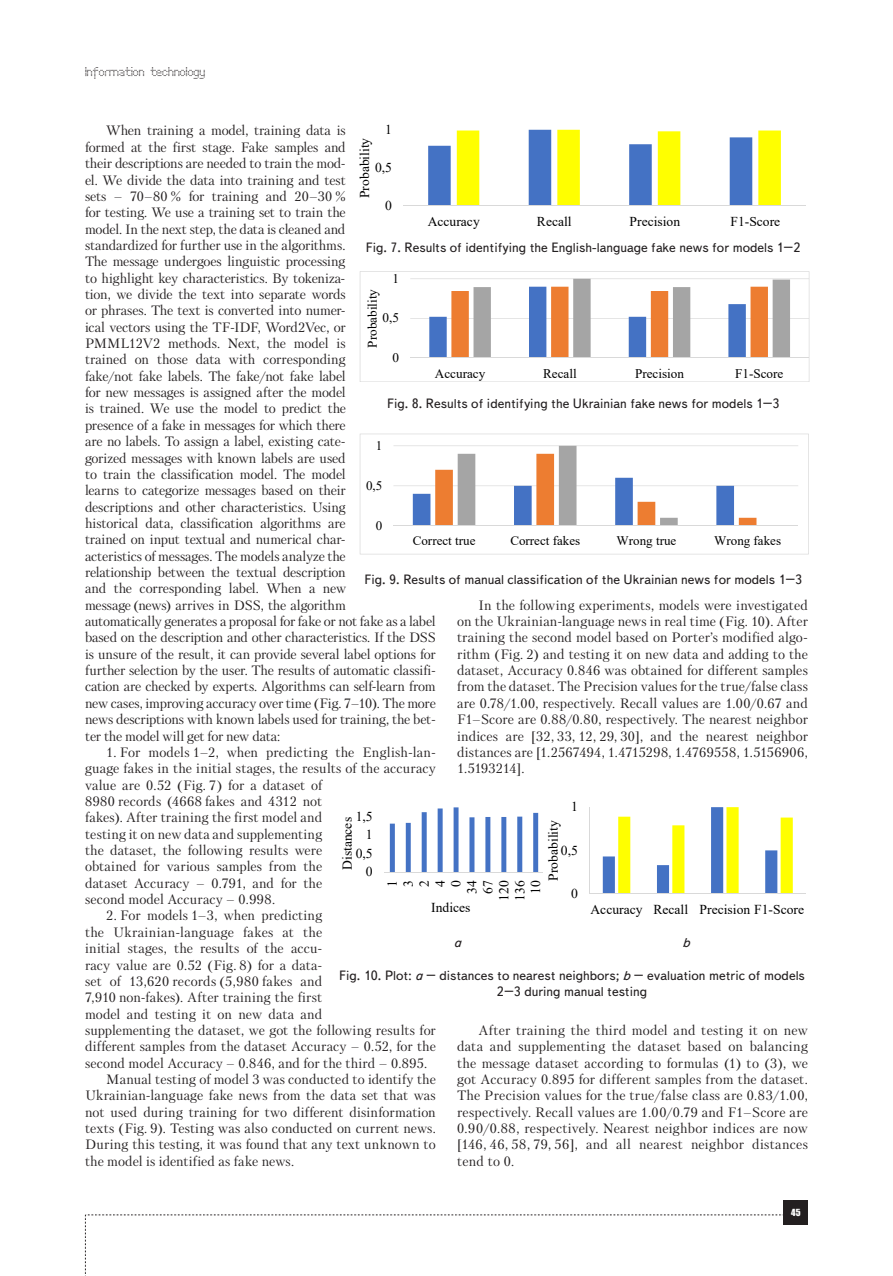
<style>
.page{position:relative;width:893px;height:1276px;background:#fff}
.page>*{position:absolute;margin:0;border:0;box-sizing:border-box;transform-origin:0 0}
.t1{font:13.65px/15.9px "Times New Roman";color:#000;text-align:right}
.Text__англ{font:13.5px/16.4px "Petersburg C";letter-spacing:-.005em;color:#231f20}
.Рисунок{font:13.5px/16.2px "Text Book C";color:#231f20;text-align:center}
.t2{font:13.5px "Times New Roman";color:#000}
.Рисунок-2{font:italic 13.5px "Text Book C";color:#231f20}
.t3{font:13.2px "Times New Roman";color:#000}
.t4{font:13.05px "Times New Roman";color:#000}
.t5{font:12px "Perfo";letter-spacing:.015em;color:#231f20}
.t6{font:9px "Impact";color:#fff}
.s1{font-style:italic}
</style>
<div class="page">
<svg style="left:85px;top:1214px;width:699px;height:62px"></svg>
<div style="left:784px;top:1200px;width:24px;height:24px;background:#231f20"></div>
<svg style="left:403px;top:129px;width:403px;height:77px"></svg>
<svg style="left:360px;top:271px;width:449px;height:111px"></svg>
<svg style="left:360px;top:434px;width:449px;height:120px"></svg>
<svg style="left:384px;top:807px;width:159px;height:66px"></svg>
<svg style="left:603px;top:807px;width:190px;height:86px"></svg>
<hr style="left:589px;top:807px;width:1px;height:86px;background:#d9d9d9">
<hr style="left:589px;top:893px;width:217px;height:1px;background:#d9d9d9">
<p class="t5" style="left:85px;top:65px;width:122px">Information technology</p>
<p class="t2" style="left:385px;top:120px;width:8px">1</p>
<p class="Text__англ" style="left:85px;top:122px;width:352px;text-indent:21px">When training a model, training data is<br>formed at the first stage. Fake samples and<br>their descriptions are needed to train the mod-<br>el. We divide the data into training and test<br>sets – 70–80 % for training and 20–30 %<br>for testing. We use a training set to train the<br>model. In the next step, the data is cleaned and<br>standardized for further use in the algorithms.<br>The message undergoes linguistic processing<br>to highlight key characteristics. By tokeniza-<br>tion, we divide the text into separate words<br>or phrases. The text is converted into numer-<br>ical vectors using the TF-IDF, Word2Vec, or<br>PMML12V2 methods. Next, the model is<br>trained on those data with corresponding<br>fake/not fake labels. The fake/not fake label<br>for new messages is assigned after the model<br>is trained. We use the model to predict the<br>presence of a fake in messages for which there<br>are no labels. To assign a label, existing cate-<br>gorized messages with known labels are used<br>to train the classification model. The model<br>learns to categorize messages based on their<br>descriptions and other characteristics. Using<br>historical data, classification algorithms are<br>trained on input textual and numerical char-<br>acteristics of messages. The models analyze the<br>relationship between the textual description<br>and the corresponding label. When a new<br>message (news) arrives in DSS, the algorithm<br>automatically generates a proposal for fake or not fake as a label based on the description and other characteristics. If the DSS is unsure of the result, it can provide several label options for further selection by the user. The results of automatic classifi&shy;cation are checked by experts. Algorithms can self-learn from new cases, improving accuracy over time (Fig. 7–10). The more news descriptions with known labels used for training, the bet&shy;ter the model will get for new data:</p>
<p class="Text__англ" style="left:85px;top:744px;width:352px;text-indent:21px">1. For models 1–2, when predicting the English-lan&shy;guage fakes in the initial stages, the results of the accuracy value are 0.52 (Fig. 7) for a dataset of<br>8980 records (4668 fakes and 4312 not<br>fakes). After training the first model and<br>testing it on new data and supplementing<br>the dataset, the following results were<br>obtained for various samples from the<br>dataset Accuracy – 0.791, and for the<br>second model Accuracy – 0.998.</p>
<p class="Text__англ" style="left:85px;top:907px;width:352px;text-indent:21px">2. For models 1–3, when predicting<br>the Ukrainian-language fakes at the<br>initial stages, the results of the accu-<br>racy value are 0.52 (Fig. 8) for a data-<br>set of 13,620 records (5,980 fakes and<br>7,910 non-fakes). After training the first<br>model and testing it on new data and<br>supplementing the dataset, we got the following results for different samples from the dataset Accuracy – 0.52, for the second model Accuracy – 0.846, and for the third – 0.895.</p>
<p class="Text__англ" style="left:85px;top:1071px;width:352px;text-align:justify;text-indent:21px">Manual testing of model 3 was conducted to identify the Ukrainian-language fake news from the data set that was not used during training for two different disinformation texts (Fig. 9). Testing was also conducted on current news.<br>During this testing, it was found that any text unknown to the model is identified as fake news.</p>
<p class="t2" style="left:355px;top:198px;width:62px;rotate:-90deg">Probability</p>
<p class="t2" style="left:375px;top:158px;width:18px">0,5</p>
<p class="t2" style="left:385px;top:196px;width:8px">0</p>
<p class="t2" style="left:428px;top:212px;width:54px">Accuracy</p>
<p class="t2" style="left:537px;top:212px;width:36px">Recall</p>
<p class="t2" style="left:630px;top:212px;width:52px">Precision</p>
<p class="t2" style="left:730px;top:212px;width:51px">F1-Score</p>
<p class="Рисунок" style="left:366px;top:240px;width:436px">Fig. 7. Results of identifying the English-language fake news for models 1–2</p>
<p class="t3" style="left:392px;top:269px;width:8px">1</p>
<p class="t3" style="left:363px;top:348px;width:60px;rotate:-90deg">Probability</p>
<p class="t3" style="left:383px;top:309px;width:18px">0,5</p>
<p class="t3" style="left:392px;top:348px;width:8px">0</p>
<p class="t3" style="left:435px;top:364px;width:52px">Accuracy</p>
<p class="t3" style="left:543px;top:364px;width:35px">Recall</p>
<p class="t3" style="left:635px;top:364px;width:51px">Precision</p>
<p class="t3" style="left:735px;top:364px;width:50px">F1-Score</p>
<p class="Рисунок" style="left:387px;top:395px;width:394px">Fig. 8. Results of identifying the Ukrainian fake news for models 1–3</p>
<p class="t4" style="left:376px;top:436px;width:8px">1</p>
<p class="t4" style="left:366px;top:476px;width:18px">0,5</p>
<p class="t4" style="left:376px;top:516px;width:8px">0</p>
<p class="t4" style="left:413px;top:531px;width:64px">Correct true</p>
<p class="t4" style="left:510px;top:531px;width:71px">Correct fakes</p>
<p class="t4" style="left:617px;top:531px;width:61px">Wrong true</p>
<p class="t4" style="left:714px;top:531px;width:68px">Wrong fakes</p>
<p class="Рисунок" style="left:364px;top:571px;width:439px">Fig. 9. Results of manual classification of the Ukrainian news for models 1–3</p>
<p class="Text__англ" style="left:457px;top:596px;width:352px;text-align:justify;text-indent:21px">In the following experiments, models were investigated on the Ukrainian-language news in real time (Fig. 10). After training the second model based on Porter’s modified algo&shy;rithm (Fig. 2) and testing it on new data and adding to the dataset, Accuracy 0.846 was obtained for different samples from the dataset. The Precision values for the true/false class are 0.78/1.00, respectively. Recall values are 1.00/0.67 and F1–Score are 0.88/0.80, respectively. The nearest neighbor indices are [32, 33, 12, 29, 30], and the nearest neighbor distances are [1.2567494, 1.4715298, 1.4769558, 1.5156906, 1.5193214].</p>
<p class="t1" style="left:571px;top:798px;width:8px">1</p>
<p class="t1" style="left:356px;top:808px;width:19px">1,5</p>
<p class="t1" style="left:339px;top:870px;width:54px;rotate:-90deg">Distances</p>
<p class="t1" style="left:545px;top:881px;width:62px;rotate:-90deg">Probability</p>
<p class="t1" style="left:366px;top:826px;width:8px">1</p>
<p class="t1" style="left:561px;top:841px;width:19px">0,5</p>
<p class="t1" style="left:356px;top:845px;width:19px">0,5</p>
<p class="t1" style="left:366px;top:863px;width:8px">0</p>
<p class="t1" style="left:384px;top:900px;width:22px;rotate:-90deg">1<br>3<br>2<br>4<br>0<br>34<br>67<br>120<br>136<br>10</p>
<p class="t1" style="left:571px;top:885px;width:8px">0</p>
<p class="t1" style="left:431px;top:899px;width:41px">Indices</p>
<p class="t1" style="left:590px;top:901px;width:215px">Accuracy Recall Precision F1-Score</p>
<p class="Рисунок-2" style="left:454px;top:935px;width:9px">a</p>
<p class="Рисунок-2" style="left:683px;top:935px;width:9px">b</p>
<p class="Рисунок" style="left:339px;top:967px;width:467px">Fig. 10. Plot: <span class="s1">a</span> – distances to nearest neighbors; <span class="s1">b</span> – evaluation metric of models<br>2–3 during manual testing</p>
<p class="Text__англ" style="left:457px;top:1022px;width:352px;text-align:justify;text-indent:21px">After training the third model and testing it on new data and supplementing the dataset based on balancing the message dataset according to formulas (1) to (3), we got Accuracy 0.895 for different samples from the dataset.<br>The Precision values for the true/false class are 0.83/1.00, respectively. Recall values are 1.00/0.79 and F1–Score are 0.90/0.88, respectively. Nearest neighbor indices are now [146, 46, 58, 79, 56], and all nearest neighbor distances tend to 0.</p>
<p class="t6" style="left:791px;top:1205px;width:11px">45</p>
</div>
